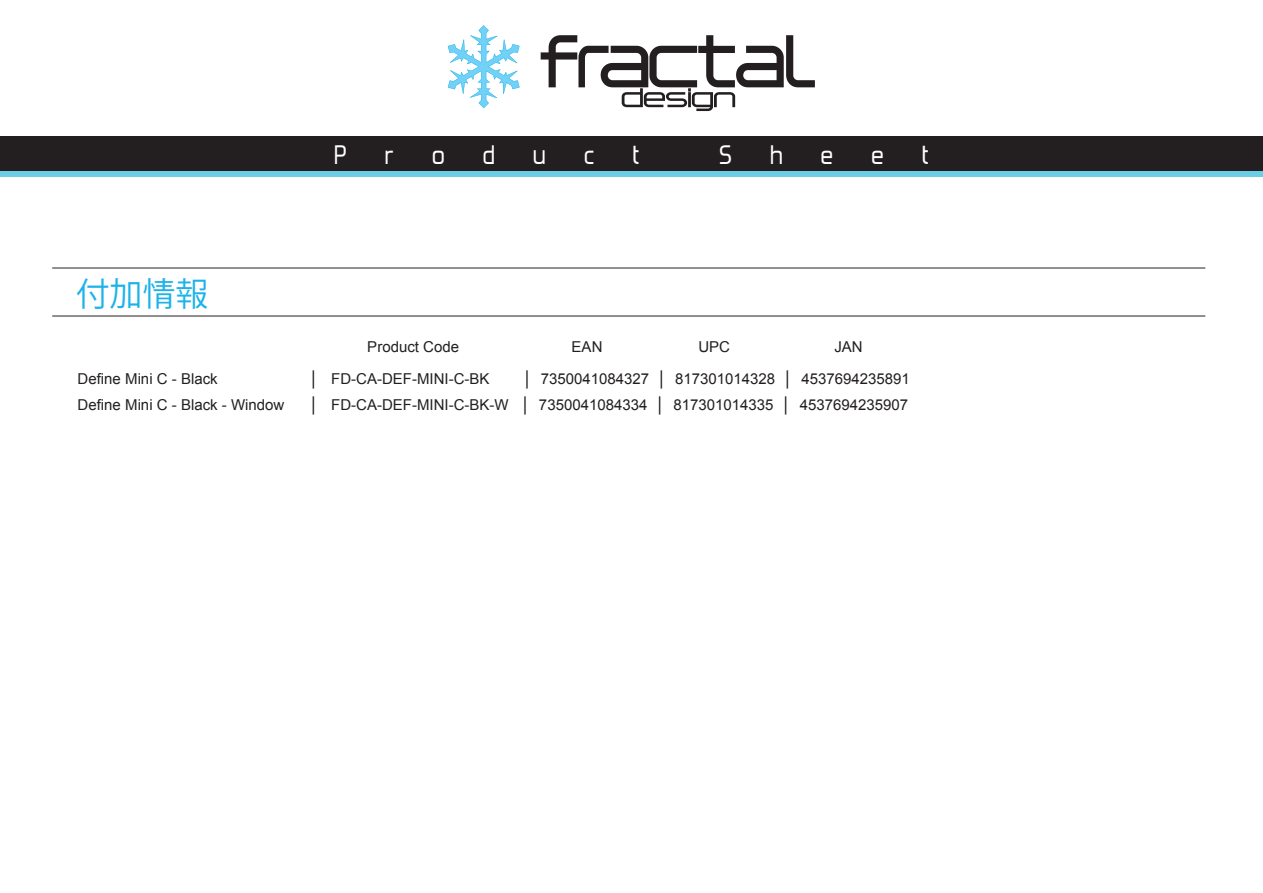
<style>
.page{position:relative;width:1263px;height:893px;background:#fff}
.page>*{position:absolute;margin:0;border:0;box-sizing:border-box;transform-origin:0 0}
.t1{font:33px "Koz Go Pro";color:#1bb3e9}
.t2{font:31.5px "Forgotten Futurist";letter-spacing:1.2em;color:#fff}
.t3{font:15px "Arial";color:#231f20}
</style>
<div class="page">
<div style="left:0;top:164px;width:1263px;height:13px;background:#6ccde7"></div>
<div style="left:0;top:137px;width:1263px;height:34px;background:#231f20"></div>
<svg style="left:541px;top:35px;width:274px;height:76px"></svg>
<svg style="left:448px;top:25px;width:72px;height:83px"></svg>
<hr style="left:52px;top:268px;width:1153px;height:1px;background:#231f20">
<hr style="left:52px;top:316px;width:1153px;height:1px;background:#231f20">
<h1 class="t1" style="left:76px;top:273px;width:133px">付加情報</h1>
<h2 class="t2" style="left:334px;top:141px;width:307px">Product</h2>
<h2 class="t2" style="left:719px;top:141px;width:211px">Sheet</h2>
<p class="t3" style="left:367px;top:337px;width:93px">Product Code</p>
<p class="t3" style="left:572px;top:337px;width:32px">EAN</p>
<p class="t3" style="left:698px;top:337px;width:33px">UPC</p>
<p class="t3" style="left:834px;top:337px;width:30px">JAN</p>
<p class="t3" style="left:78px;top:369px;width:142px">Define Mini C - Black</p>
<p class="t3" style="left:309px;top:369px;width:182px">│ FD-CA-DEF-MINI-C-BK</p>
<p class="t3" style="left:523px;top:369px;width:388px">│ 7350041084327 │ 817301014328 │ 4537694235891</p>
<p class="t3" style="left:78px;top:395px;width:208px">Define Mini C - Black - Window</p>
<p class="t3" style="left:309px;top:395px;width:600px">│ FD-CA-DEF-MINI-C-BK-W │ 7350041084334 │ 817301014335 │ 4537694235907</p>
</div>
